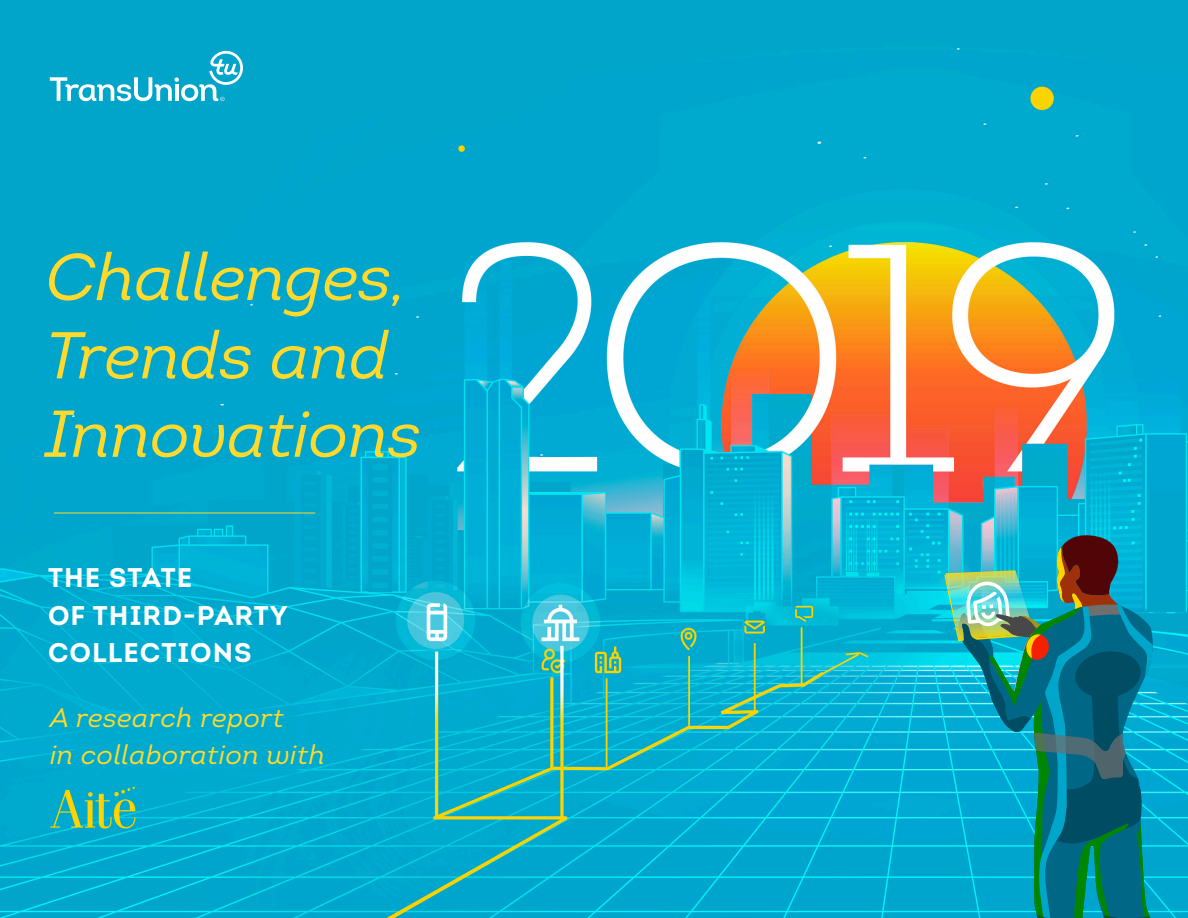
<style>
.page{position:relative;width:1188px;height:918px;background:#fff}
.page>*{position:absolute;margin:0;border:0;box-sizing:border-box;transform-origin:0 0}
.TOC_Head{font:italic 66px "Intro";color:#ffd92b}
._16_16_Callout_Numbe{font:italic 27px/37.5px "Intro";letter-spacing:.02em;color:#ffd92b}
._16_16_Callout_Numbe-2{font:700 27px/37.5px "Intro";letter-spacing:.04em;color:#fff}
</style>
<div class="page">
<img style="left:0;top:0;width:1188px;height:918px">
<svg style="left:50px;top:51px;width:193px;height:50px;background:#2fb5d2"></svg>
<hr style="left:54px;top:513px;width:261px;height:1px;background:#ffd92b">
<svg style="left:944px;top:535px;width:221px;height:383px;background:#148ea0"></svg>
<p class="TOC_Head" style="left:45px;top:237px;width:363px">Challenges,</p>
<p class="TOC_Head" style="left:45px;top:315px;width:345px">Trends and</p>
<p class="TOC_Head" style="left:45px;top:394px;width:377px">Innovations</p>
<p class="_16_16_Callout_Numbe-2" style="left:48px;top:559px;width:241px">THE STATE<br>OF THIRD-PARTY<br>COLLECTIONS</p>
<p class="_16_16_Callout_Numbe" style="left:50px;top:699px;width:276px">A research report<br>in collaboration with</p>
</div>
